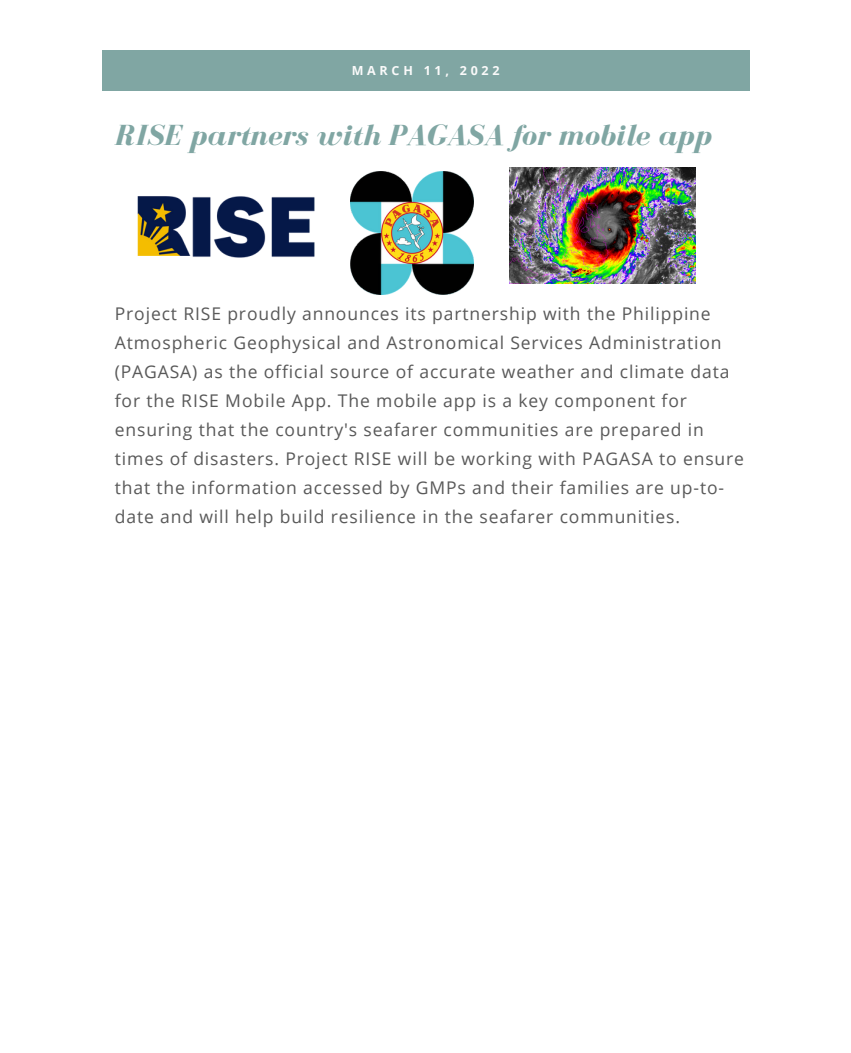
<style>
.page{position:relative;width:851px;height:1053px;background:#fff}
.page>*{position:absolute;margin:0;border:0;box-sizing:border-box;transform-origin:0 0}
.t1{font:italic 700 30px "Bodoni FLF";color:#80a6a3}
.t2{font:17.5px/29.1px "Open Sans";letter-spacing:.05em;color:#595959}
.t3{font:700 12.5px "Open Sans";letter-spacing:.3em;color:#fafafa}
</style>
<div class="page">
<div style="left:102px;top:50px;width:647px;height:40px;background:#80a6a3"></div>
<img style="left:509px;top:167px;width:186px;height:117px">
<img style="left:351px;top:171px;width:122px;height:123px">
<img style="left:137px;top:196px;width:178px;height:62px">
<p class="t3" style="left:351px;top:62px;width:149px">MARCH 11, 2022</p>
<p class="t1" style="left:115px;top:119px;width:598px">RISE partners with PAGASA for mobile app</p>
<p class="t2" style="left:115px;top:298px;width:630px">Project RISE proudly announces its partnership with the Philippine Atmospheric Geophysical and Astronomical Services Administration (PAGASA) as the official source of accurate weather and climate data for the RISE Mobile App. The mobile app is a key component for ensuring that the country's seafarer communities are prepared in times of disasters. Project RISE will be working with PAGASA to ensure that the information accessed by GMPs and their families are up-to&shy;date and will help build resilience in the seafarer communities.</p>
</div>
